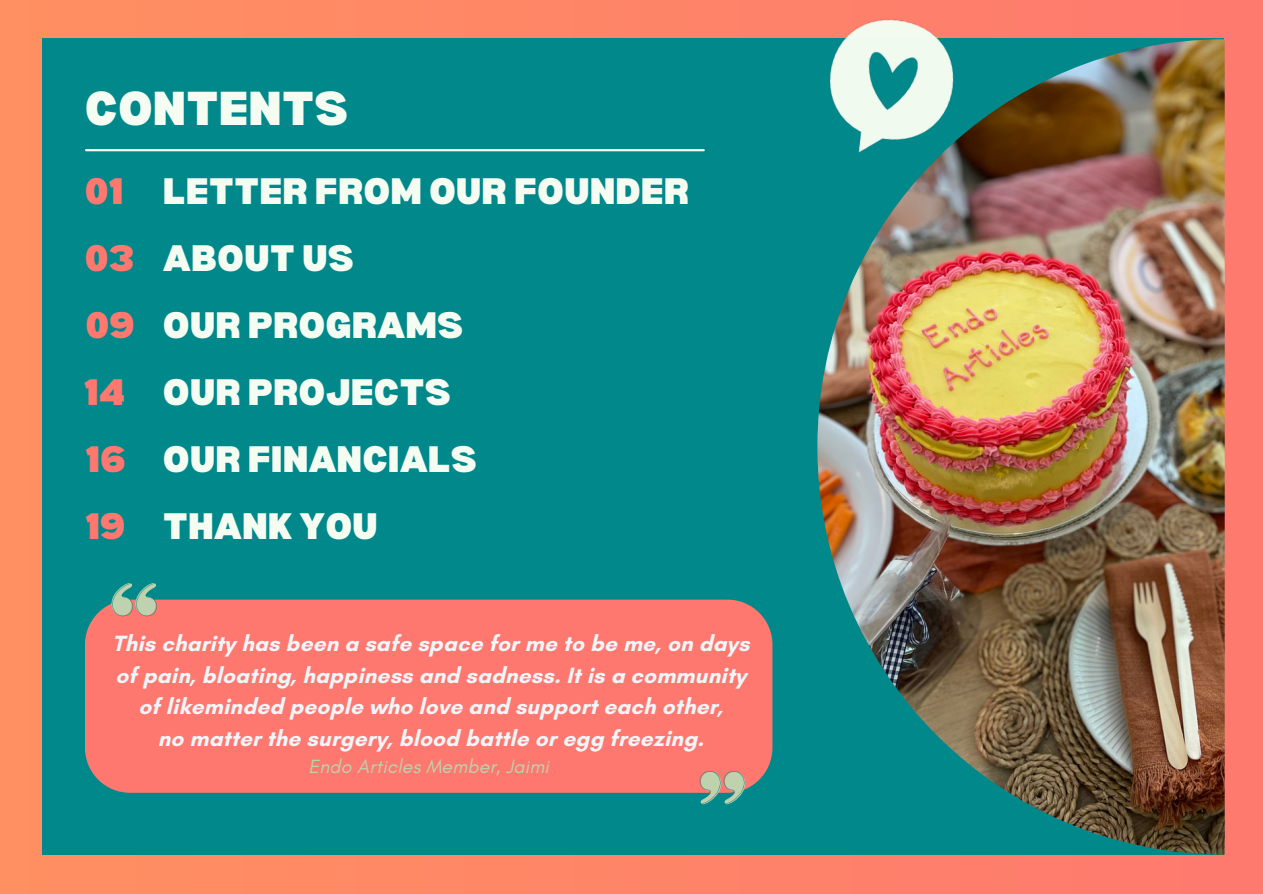
<style>
.page{position:relative;width:1263px;height:894px;background:#fff}
.page>*{position:absolute;margin:0;border:0;box-sizing:border-box;transform-origin:0 0}
.t1{font:900 46.5px "Bernoru";color:#f5fdf2}
.t2{font:900 36px "Bernoru";color:#f5fdf2}
.t3{font:900 36px "Bernoru";color:#fe786f}
.t4{font:700 22.5px/31.5px "Glacial Indifference";letter-spacing:.01em;color:#f1f6f9;text-align:center}
.t5{font:italic 19.5px "Glacial Indifference";letter-spacing:.01em;color:#bed2ad}
</style>
<div class="page">
<div style="left:0;top:0;width:1263px;height:893px;background:linear-gradient(to right,#f99062,#f7796f)"></div>
<div style="left:42px;top:38px;width:1182px;height:816px;background:#00888b"></div>
<img style="left:817px;top:39px;width:408px;height:815px">
<img style="left:817px;top:19px;width:158px;height:154px">
<div style="left:85px;top:599px;width:687px;height:193px;background:#fe786f"></div>
<svg style="left:112px;top:583px;width:45px;height:33px"></svg>
<svg style="left:699px;top:770px;width:46px;height:34px"></svg>
<hr style="left:86px;top:149px;width:618px;height:2px;background:#f5fdf2">
<p class="t1" style="left:85px;top:82px;width:265px">CONTENTS</p>
<h1 class="t3" style="left:85px;top:170px;width:40px">01</h1>
<p class="t2" style="left:163px;top:170px;width:528px">LETTER FROM OUR FOUNDER</p>
<h2 class="t3" style="left:85px;top:237px;width:51px">03</h2>
<p class="t2" style="left:163px;top:237px;width:193px">ABOUT US</p>
<h2 class="t3" style="left:85px;top:304px;width:51px">09</h2>
<p class="t2" style="left:163px;top:304px;width:302px">OUR PROGRAMS</p>
<h2 class="t3" style="left:84px;top:371px;width:43px">14</h2>
<p class="t2" style="left:163px;top:371px;width:290px">OUR PROJECTS</p>
<h2 class="t3" style="left:85px;top:438px;width:42px">16</h2>
<p class="t2" style="left:163px;top:438px;width:316px">OUR FINANCIALS</p>
<h2 class="t3" style="left:85px;top:505px;width:42px">19</h2>
<p class="t2" style="left:163px;top:505px;width:217px">THANK YOU</p>
<h2 class="t4" style="left:112px;top:627px;width:639px">This charity has been a safe space for me to be me, on days of pain, bloating, happiness and sadness. It is a community of likeminded people who love and support each other,<br>no matter the surgery, blood battle or egg freezing.</h2>
<p class="t5" style="left:308px;top:754px;width:242px">Endo Articles Member, Jaimi</p>
</div>
